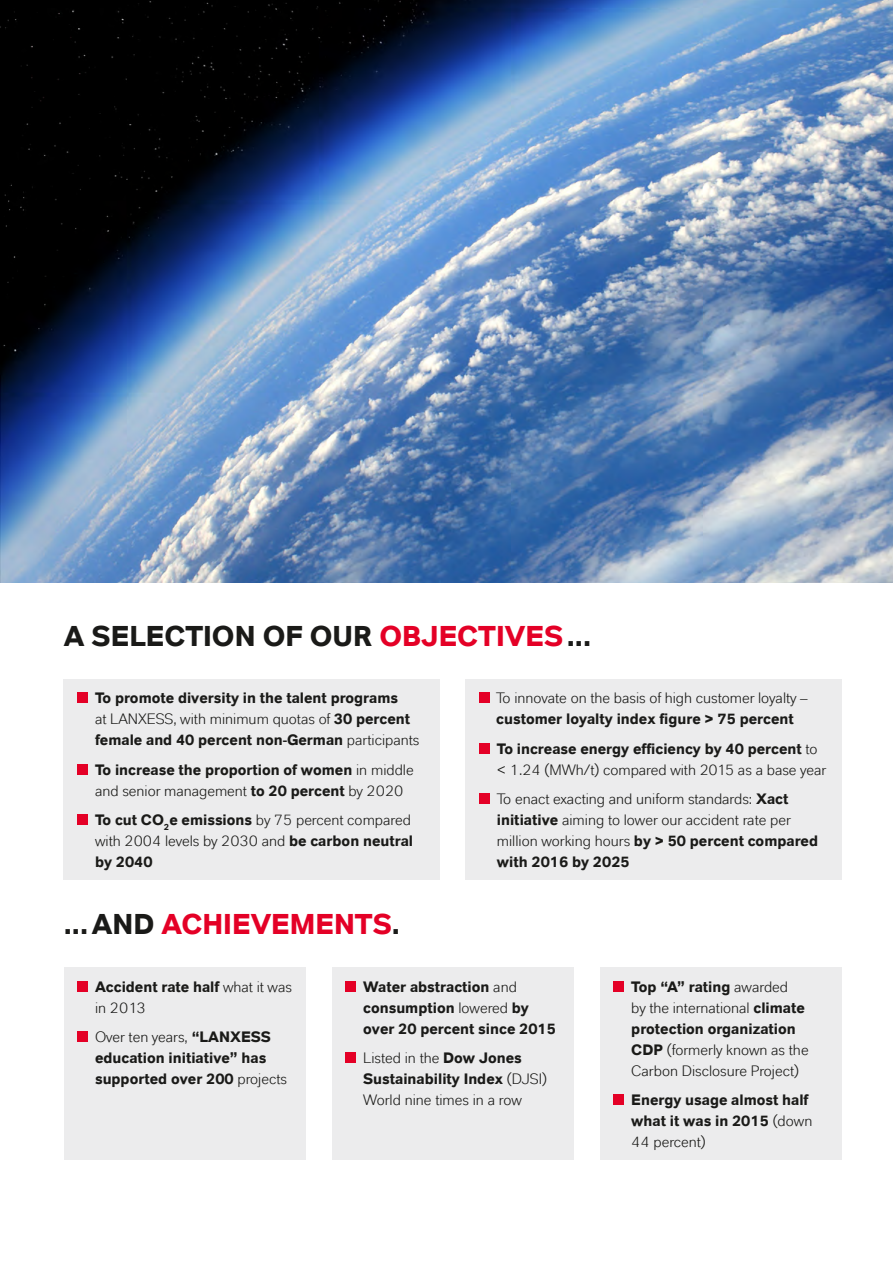
<style>
.page{position:relative;width:893px;height:1263px;background:#fff}
.page>*{position:absolute;margin:0;border:0;box-sizing:border-box;transform-origin:0 0}
.h2_d{font:700 28.5px "Lanxess Global";color:#1a1a18}
.h2_d-2{font:700 28.5px "Lanxess Global";color:#e40026}
.p_de_bullet{font:15px/21px "Lanxess Global";color:#1a1a18}
.p_de_bullet-2{font:700 15px/21px "Lanxess Global";color:#1a1a18}
.s1{color:#e40026}
.s2{font-weight:400}
.s3{font-weight:700}
.s4{color:#1a1a18}
</style>
<div class="page">
<img style="left:0;top:0;width:893px;height:583px">
<div style="left:64px;top:679px;width:376px;height:201px;background:#ececed"></div>
<div style="left:77px;top:692px;width:11px;height:11px;background:#e40026"></div>
<div style="left:77px;top:764px;width:11px;height:10px;background:#e40026"></div>
<div style="left:77px;top:814px;width:11px;height:11px;background:#e40026"></div>
<div style="left:466px;top:679px;width:376px;height:201px;background:#ececed"></div>
<div style="left:479px;top:692px;width:10px;height:11px;background:#e40026"></div>
<div style="left:479px;top:743px;width:10px;height:10px;background:#e40026"></div>
<div style="left:479px;top:793px;width:10px;height:11px;background:#e40026"></div>
<div style="left:64px;top:968px;width:242px;height:192px;background:#ececed"></div>
<div style="left:77px;top:981px;width:11px;height:10px;background:#e40026"></div>
<div style="left:77px;top:1031px;width:11px;height:11px;background:#e40026"></div>
<div style="left:332px;top:968px;width:242px;height:192px;background:#ececed"></div>
<div style="left:345px;top:981px;width:11px;height:10px;background:#e40026"></div>
<div style="left:345px;top:1052px;width:11px;height:11px;background:#e40026"></div>
<div style="left:600px;top:968px;width:242px;height:192px;background:#ececed"></div>
<div style="left:613px;top:981px;width:11px;height:10px;background:#e40026"></div>
<div style="left:613px;top:1094px;width:11px;height:11px;background:#e40026"></div>
<p class="h2_d" style="left:64px;top:619px;width:529px">A SELECTION OF OUR <span class="s1">OBJECTIVES</span> ...</p>
<p class="p_de_bullet-2" style="left:95px;top:687px;width:326px">To promote diversity in the talent programs<br><span class="s2">at LANXESS, with minimum quotas of</span> 30 percent female and 40 percent non-German <span class="s2">participants</span></p>
<p class="p_de_bullet-2" style="left:95px;top:759px;width:320px">To increase the proportion of women <span class="s2">in middle and senior management</span> to 20 percent <span class="s2">by 2020</span></p>
<p class="p_de_bullet" style="left:95px;top:809px;width:320px"><span class="s3">To cut CO</span><sub>2</sub><span class="s3">e emissions</span> by 75 percent compared with 2004 levels by 2030 and <span class="s3">be carbon neutral by 2040</span></p>
<p class="h2_d-2" style="left:64px;top:907px;width:338px"><span class="s4">... AND</span> ACHIEVEMENTS<span class="s4">.</span></p>
<p class="p_de_bullet" style="left:496px;top:687px;width:313px">To innovate on the basis of high customer loyalty – <span class="s3">customer loyalty index figure &gt; 75 percent</span></p>
<p class="p_de_bullet" style="left:497px;top:738px;width:331px"><span class="s3">To increase energy efficiency by 40 percent</span> to &lt; 1.24 (MWh/t) compared with 2015 as a base year</p>
<p class="p_de_bullet" style="left:497px;top:788px;width:323px">To enact exacting and uniform standards: <span class="s3">Xact initiative</span> aiming to lower our accident rate per million working hours <span class="s3">by &gt; 50 percent compared with 2016 by 2025</span></p>
<p class="p_de_bullet-2" style="left:95px;top:976px;width:198px">Accident rate half <span class="s2">what it was in 2013</span></p>
<p class="p_de_bullet-2" style="left:95px;top:1026px;width:193px"><span class="s2">Over ten years,</span> “LANXESS education initiative” has supported over 200 <span class="s2">projects</span></p>
<p class="p_de_bullet-2" style="left:363px;top:976px;width:194px">Water abstraction <span class="s2">and </span>consumption <span class="s2">lowered</span> by over 20 percent since 2015</p>
<p class="p_de_bullet" style="left:363px;top:1047px;width:185px">Listed in the <span class="s3">Dow Jones<br>Sustainability Index</span> (DJSI)<br>World nine times in a row</p>
<p class="p_de_bullet" style="left:631px;top:976px;width:179px"><span class="s3">Top “A” rating</span> awarded<br>by the international <span class="s3">climate protection organization<br>CDP</span> (formerly known as the<br>Carbon Disclosure Project)</p>
<p class="p_de_bullet-2" style="left:631px;top:1089px;width:183px">Energy usage almost half what it was in 2015 <span class="s2">(down<br>44 percent)</span></p>
</div>
